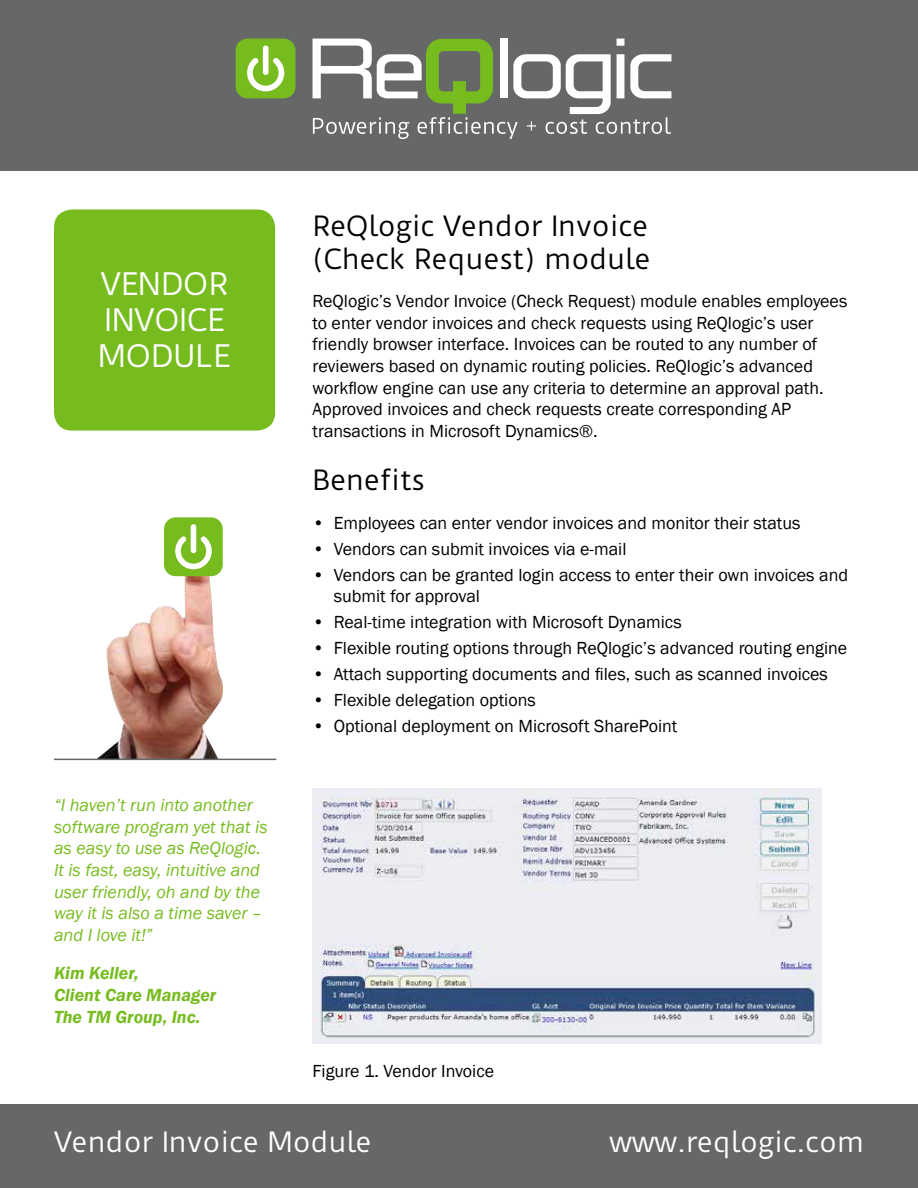
<style>
.page{position:relative;width:918px;height:1188px;background:#fff}
.page>*{position:absolute;margin:0;border:0;box-sizing:border-box;transform-origin:0 0}
.t1{font:30px/36px "Duru Sans";color:#fff}
.t2{font:27px/32.4px "Duru Sans";color:#000}
.t3{font:27px "Duru Sans";color:#fff}
.t4{font:18px/21.6px "Franklin Gothic";color:#000}
.t5{font:italic 18px/21.6px "Franklin Gothic";color:#77bc1f}
.t6{font:italic 600 18px/21.6px "Franklin Gothic";color:#77bc1f}
</style>
<div class="page">
<div style="left:0;top:1104px;width:918px;height:84px;background:#666767"></div>
<div style="left:0;top:0;width:918px;height:171px;background:#666767"></div>
<svg style="left:313px;top:39px;width:358px;height:100px"></svg>
<div style="left:236px;top:39px;width:59px;height:59px;background:#77bc1f;border-radius:12px"></div>
<div style="left:263px;top:46px;width:6px;height:29px;background:#fff;border-radius:3px"></div>
<svg style="left:247px;top:58px;width:37px;height:33px"></svg>
<img style="left:96px;top:570px;width:128px;height:189px">
<div style="left:164px;top:517px;width:59px;height:59px;background:#77bc1f;border-radius:12px"></div>
<div style="left:191px;top:524px;width:5px;height:29px;background:#fff;border-radius:3px"></div>
<svg style="left:175px;top:536px;width:37px;height:33px"></svg>
<hr style="left:54px;top:759px;width:222px;height:1px;background:#666767">
<img style="left:313px;top:788px;width:508px;height:256px">
<div style="left:54px;top:209px;width:221px;height:222px;background:#77bc1f;border-radius:18px"></div>
<h1 class="t1" style="left:98px;top:267px;width:134px">Vendor<br>Invoice<br>Module</h1>
<p class="t5" style="left:54px;top:795px;width:215px">“I haven’t run into another software program yet that is as easy to use as ReQlogic.<br>It is fast, easy, intuitive and user friendly, oh and by the way it is also a time saver – and I love it!”</p>
<p class="t6" style="left:54px;top:963px;width:164px">Kim Keller,<br>Client Care Manager<br>The TM Group, Inc.</p>
<h2 class="t2" style="left:313px;top:210px;width:339px">ReQlogic Vendor Invoice (Check Request) module</h2>
<p class="t4" style="left:313px;top:291px;width:536px">ReQlogic’s Vendor Invoice (Check Request) module enables employees to enter vendor invoices and check requests using ReQlogic’s user friendly browser interface. Invoices can be routed to any number of reviewers based on dynamic routing policies. ReQlogic’s advanced workflow engine can use any criteria to determine an approval path.<br>Approved invoices and check requests create corresponding AP transactions in Microsoft Dynamics®.</p>
<h2 class="t2" style="left:313px;top:464px;width:114px">Benefits</h2>
<p class="t4" style="left:313px;top:513px;width:490px">• Employees can enter vendor invoices and monitor their status</p>
<p class="t4" style="left:313px;top:538px;width:316px">• Vendors can submit invoices via e-mail</p>
<p class="t4" style="left:334px;top:564px;width:516px;text-indent:-21px">• Vendors can be granted login access to enter their own invoices and submit for approval</p>
<p class="t4" style="left:313px;top:612px;width:371px">• Real-time integration with Microsoft Dynamics</p>
<p class="t4" style="left:313px;top:638px;width:536px">• Flexible routing options through ReQlogic’s advanced routing engine</p>
<p class="t4" style="left:313px;top:663px;width:517px">• Attach supporting documents and files, such as scanned invoices</p>
<p class="t4" style="left:313px;top:689px;width:225px">• Flexible delegation options</p>
<p class="t4" style="left:313px;top:715px;width:367px">• Optional deployment on Microsoft SharePoint</p>
<p class="t4" style="left:313px;top:1061px;width:183px">Figure 1. Vendor Invoice</p>
<h2 class="t3" style="left:54px;top:1125px;width:319px">Vendor Invoice Module</h2>
<h2 class="t3" style="left:610px;top:1125px;width:256px">www.reqlogic.com</h2>
</div>
